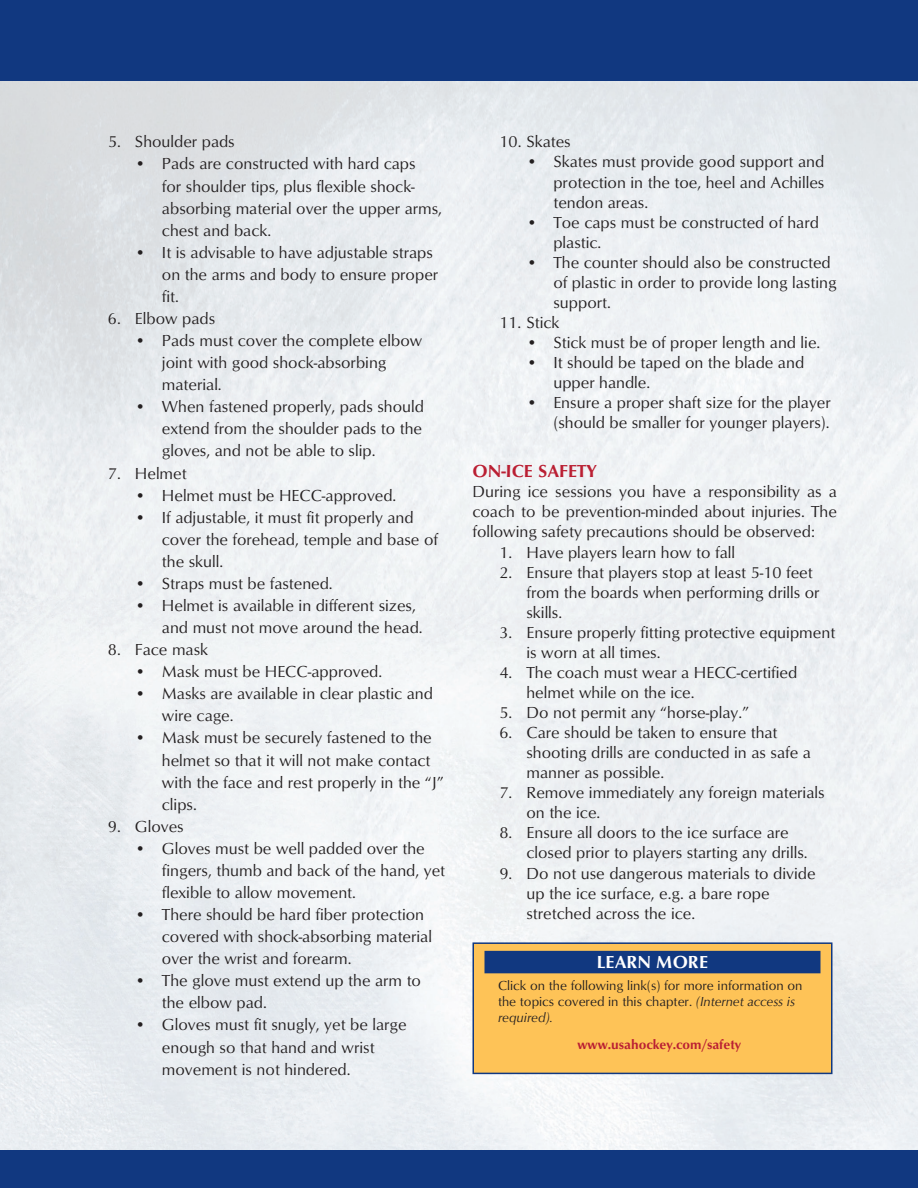
<style>
.page{position:relative;width:918px;height:1188px;background:#fff}
.page>*{position:absolute;margin:0;border:0;box-sizing:border-box;transform-origin:0 0}
.t1{font:700 18px "Opus";color:#ba1f33}
.t2{font:700 18px "Opus";color:#fff}
.t3{font:16.5px/22px "Opus";color:#231f20}
.t4{font:13.5px/16.2px "Opus";color:#231f20}
.t5{font:700 13.5px "Opus";color:#ba1f33}
.s1{font-style:italic}
</style>
<div class="page">
<img style="left:0;top:81px;width:918px;height:1070px">
<div style="left:0;top:0;width:918px;height:81px;background:#113880"></div>
<div style="left:0;top:1151px;width:918px;height:37px;background:#113880"></div>
<div style="left:473px;top:943px;width:359px;height:130px;background:#fec357"></div>
<div style="left:484px;top:951px;width:336px;height:22px;background:#113880"></div>
<div style="left:472px;top:942px;width:360px;height:132px;border:2px solid #113880"></div>
<p class="t3" style="left:108px;top:131px;width:128px">5. Shoulder pads</p>
<p class="t3" style="left:162px;top:153px;width:282px;text-indent:-27px">• Pads are constructed with hard caps<br>for shoulder tips, plus flexible shock&shy;absorbing material over the upper arms, chest and back.</p>
<p class="t3" style="left:162px;top:241px;width:278px;text-indent:-27px">• It is advisable to have adjustable straps on the arms and body to ensure proper fit.</p>
<p class="t3" style="left:108px;top:307px;width:109px">6. Elbow pads</p>
<p class="t3" style="left:162px;top:330px;width:262px;text-indent:-27px">• Pads must cover the complete elbow joint with good shock-absorbing material.</p>
<p class="t3" style="left:162px;top:396px;width:263px;text-align:justify;text-indent:-27px">• When fastened properly, pads should extend from the shoulder pads to the gloves, and not be able to slip.</p>
<p class="t3" style="left:108px;top:462px;width:80px">7. Helmet</p>
<p class="t3" style="left:135px;top:484px;width:263px">• Helmet must be HECC-approved.</p>
<p class="t3" style="left:162px;top:506px;width:278px;text-indent:-27px">• If adjustable, it must fit properly and cover the forehead, temple and base of the skull.</p>
<p class="t3" style="left:135px;top:572px;width:199px">• Straps must be fastened.</p>
<p class="t3" style="left:162px;top:594px;width:262px;text-indent:-27px">• Helmet is available in different sizes, and must not move around the head.</p>
<p class="t3" style="left:108px;top:639px;width:102px">8. Face mask</p>
<p class="t3" style="left:135px;top:661px;width:249px">• Mask must be HECC-approved.</p>
<p class="t3" style="left:162px;top:683px;width:273px;text-indent:-27px">• Masks are available in clear plastic and wire cage.</p>
<p class="t3" style="left:162px;top:727px;width:283px;text-indent:-27px">• Mask must be securely fastened to the helmet so that it will not make contact with the face and rest properly in the “J” clips.</p>
<p class="t3" style="left:108px;top:815px;width:77px">9. Gloves</p>
<p class="t3" style="left:162px;top:837px;width:285px;text-indent:-27px">• Gloves must be well padded over the fingers, thumb and back of the hand, yet flexible to allow movement.</p>
<p class="t3" style="left:162px;top:904px;width:272px;text-indent:-27px">• There should be hard fiber protection covered with shock-absorbing material over the wrist and forearm.</p>
<p class="t3" style="left:162px;top:970px;width:261px;text-indent:-27px">• The glove must extend up the arm to the elbow pad.</p>
<p class="t3" style="left:162px;top:1014px;width:246px;text-indent:-27px">• Gloves must fit snugly, yet be large enough so that hand and wrist movement is not hindered.</p>
<p class="t3" style="left:499px;top:131px;width:73px">10. Skates</p>
<p class="t3" style="left:553px;top:152px;width:272px;line-height:20.1px;text-align:justify;text-indent:-27px">• Skates must provide good support and protection in the toe, heel and Achilles tendon areas.</p>
<p class="t3" style="left:553px;top:212px;width:267px;line-height:20.1px;text-indent:-27px">• Toe caps must be constructed of hard plastic.</p>
<p class="t3" style="left:553px;top:252px;width:285px;line-height:20.1px;text-indent:-27px">• The counter should also be constructed of plastic in order to provide long lasting support.</p>
<p class="t3" style="left:499px;top:311px;width:62px">11. Stick</p>
<p class="t3" style="left:526px;top:332px;width:295px">• Stick must be of proper length and lie.</p>
<p class="t3" style="left:553px;top:353px;width:252px;line-height:20.1px;text-indent:-27px">• It should be taped on the blade and upper handle.</p>
<p class="t3" style="left:526px;top:393px;width:306px;line-height:20.1px;text-align:right">• Ensure a proper shaft size for the player (should be smaller for younger players).</p>
<p class="t1" style="left:472px;top:461px;width:126px">ON-ICE SAFETY</p>
<p class="t3" style="left:472px;top:482px;width:366px;line-height:20.1px;text-align:justify">During ice sessions you have a responsibility as a coach to be prevention-minded about injuries. The following safety precautions should be observed:</p>
<p class="t3" style="left:499px;top:541px;width:237px">1. Have players learn how to fall</p>
<p class="t3" style="left:526px;top:562px;width:295px;line-height:20.1px;text-indent:-27px">2. Ensure that players stop at least 5-10 feet from the boards when performing drills or skills.</p>
<p class="t3" style="left:526px;top:622px;width:310px;line-height:20.1px;text-indent:-27px">3. Ensure properly fitting protective equipment is worn at all times.</p>
<p class="t3" style="left:526px;top:662px;width:272px;line-height:20.1px;text-indent:-27px">4. The coach must wear a HECC-certified helmet while on the ice.</p>
<p class="t3" style="left:499px;top:702px;width:251px">5. Do not permit any “horse-play.”</p>
<p class="t3" style="left:526px;top:723px;width:286px;line-height:20.1px;text-indent:-27px">6. Care should be taken to ensure that shooting drills are conducted in as safe a manner as possible.</p>
<p class="t3" style="left:526px;top:783px;width:300px;line-height:20.1px;text-indent:-27px">7. Remove immediately any foreign materials on the ice.</p>
<p class="t3" style="left:526px;top:823px;width:283px;line-height:20.1px;text-indent:-27px">8. Ensure all doors to the ice surface are closed prior to players starting any drills.</p>
<p class="t3" style="left:526px;top:863px;width:291px;line-height:20.1px;text-indent:-27px">9. Do not use dangerous materials to divide up the ice surface, e.g. a bare rope stretched across the ice.</p>
<p class="t2" style="left:597px;top:951px;width:113px">LEARN MORE</p>
<p class="t4" style="left:498px;top:977px;width:306px">Click on the following link(s) for more information on the topics covered in this chapter. <span class="s1">(Internet access is required).</span></p>
<p class="t5" style="left:577px;top:1037px;width:165px">www.usahockey.com/safety</p>
</div>
